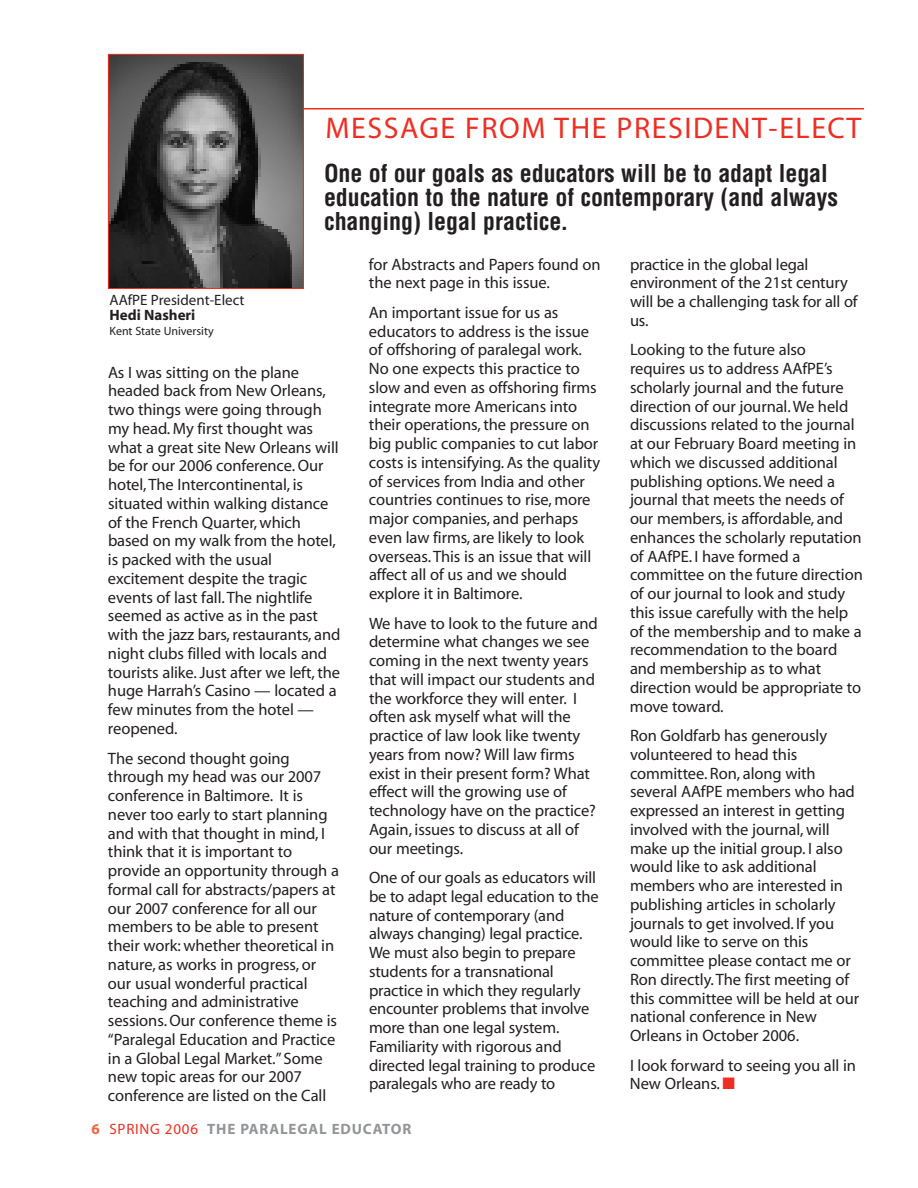
<style>
.page{position:relative;width:918px;height:1188px;background:#fff}
.page>*{position:absolute;margin:0;border:0;box-sizing:border-box;transform-origin:0 0}
.t1{font:30px "Myriad";letter-spacing:.05em;color:#ee2e22}
.t2{font:700 condensed 24px/24px "Helvetica";letter-spacing:-.005em;color:#231f20}
.t3{font:16.5px/18.8px "Myriad";letter-spacing:-.005em;color:#231f20}
.t4{font:700 15px "Myriad";letter-spacing:.055em;color:#939598}
.t5{font:15px "Myriad";color:#231f20}
.t6{font:700 15px "Myriad";color:#231f20}
.t7{font:12px "Myriad";color:#231f20}
.s1{color:#f1633f}
.s2{font-weight:400;color:#ee2e22}
.s3{color:#ee2e22}
</style>
<div class="page">
<hr style="left:221px;top:108px;width:643px;height:2px;background:#ee2e22">
<img style="left:110px;top:56px;width:192px;height:231px">
<div style="left:108px;top:54px;width:196px;height:235px;border:1px solid #ee2e22"></div>
<h1 class="t1" style="left:326px;top:117px;width:537px">MESSAGE FROM THE PRESIDENT-ELECT</h1>
<h2 class="t2" style="left:324px;top:161px;width:515px">One of our goals as educators will be to adapt legal education to the nature of contemporary (and always changing) legal practice.</h2>
<p class="t5" style="left:110px;top:295px;width:137px">AAfPE President-Elect</p>
<p class="t6" style="left:110px;top:310px;width:87px">Hedi Nasheri</p>
<p class="t7" style="left:110px;top:327px;width:106px">Kent State University</p>
<p class="t3" style="left:108px;top:364px;width:234px">As I was sitting on the plane headed back from New Orleans, two things were going through my head. My first thought was what a great site New Orleans will be for our 2006 conference. Our hotel, The Intercontinental, is situated within walking distance of the French Quarter, which based on my walk from the hotel, is packed with the usual excitement despite the tragic events of last fall. The nightlife seemed as active as in the past with the jazz bars, restaurants, and night clubs filled with locals and tourists alike. Just after we left, the huge Harrah’s Casino — located a few minutes from the hotel — reopened.</p>
<p class="t3" style="left:108px;top:750px;width:232px">The second thought going through my head was our 2007 conference in Baltimore. It is never too early to start planning and with that thought in mind, I think that it is important to provide an opportunity through a formal call for abstracts/papers at our 2007 conference for all our members to be able to present their work: whether theoretical in nature, as works in progress, or our usual wonderful practical teaching and administrative sessions. Our conference theme is “Paralegal Education and Practice in a Global Legal Market.” Some new topic areas for our 2007 conference are listed on the Call</p>
<p class="t3" style="left:369px;top:256px;width:233px">for Abstracts and Papers found on the next page in this issue.</p>
<p class="t3" style="left:369px;top:304px;width:233px">An important issue for us as educators to address is the issue of offshoring of paralegal work.<br>No one expects this practice to slow and even as offshoring firms integrate more Americans into their operations, the pressure on big public companies to cut labor costs is intensifying. As the quality of services from India and other countries continues to rise, more major companies, and perhaps even law firms, are likely to look overseas.This is an issue that will affect all of us and we should explore it in Baltimore.</p>
<p class="t3" style="left:369px;top:615px;width:230px">We have to look to the future and determine what changes we see coming in the next twenty years that will impact our students and the workforce they will enter. I often ask myself what will the practice of law look like twenty years from now? Will law firms exist in their present form? What effect will the growing use of technology have on the practice?<br>Again, issues to discuss at all of our meetings.</p>
<p class="t3" style="left:369px;top:870px;width:231px">One of our goals as educators will be to adapt legal education to the nature of contemporary (and always changing) legal practice.<br>We must also begin to prepare students for a transnational practice in which they regularly encounter problems that involve more than one legal system.<br>Familiarity with rigorous and directed legal training to produce paralegals who are ready to</p>
<p class="t4" style="left:91px;top:1123px;width:321px"><span class="s1">6</span> <span class="s2">SPRING 2006</span> THE PARALEGAL EDUCATOR</p>
<p class="t3" style="left:630px;top:256px;width:229px">practice in the global legal environment of the 21st century will be a challenging task for all of us.</p>
<p class="t3" style="left:630px;top:342px;width:234px">Looking to the future also requires us to address AAfPE’s scholarly journal and the future direction of our journal. We held discussions related to the journal at our February Board meeting in which we discussed additional publishing options. We need a journal that meets the needs of our members, is affordable, and enhances the scholarly reputation of AAfPE. I have formed a committee on the future direction of our journal to look and study this issue carefully with the help of the membership and to make a recommendation to the board and membership as to what direction would be appropriate to move toward.</p>
<p class="t3" style="left:630px;top:728px;width:231px">Ron Goldfarb has generously volunteered to head this committee. Ron, along with several AAfPE members who had expressed an interest in getting involved with the journal, will make up the initial group. I also would like to ask additional members who are interested in publishing articles in scholarly journals to get involved. If you would like to serve on this committee please contact me or<br>Ron directly. The first meeting of this committee will be held at our national conference in New<br>Orleans in October 2006.</p>
<p class="t3" style="left:630px;top:1057px;width:227px">I look forward to seeing you all in<br>New Orleans.<span class="s3">■</span></p>
</div>
